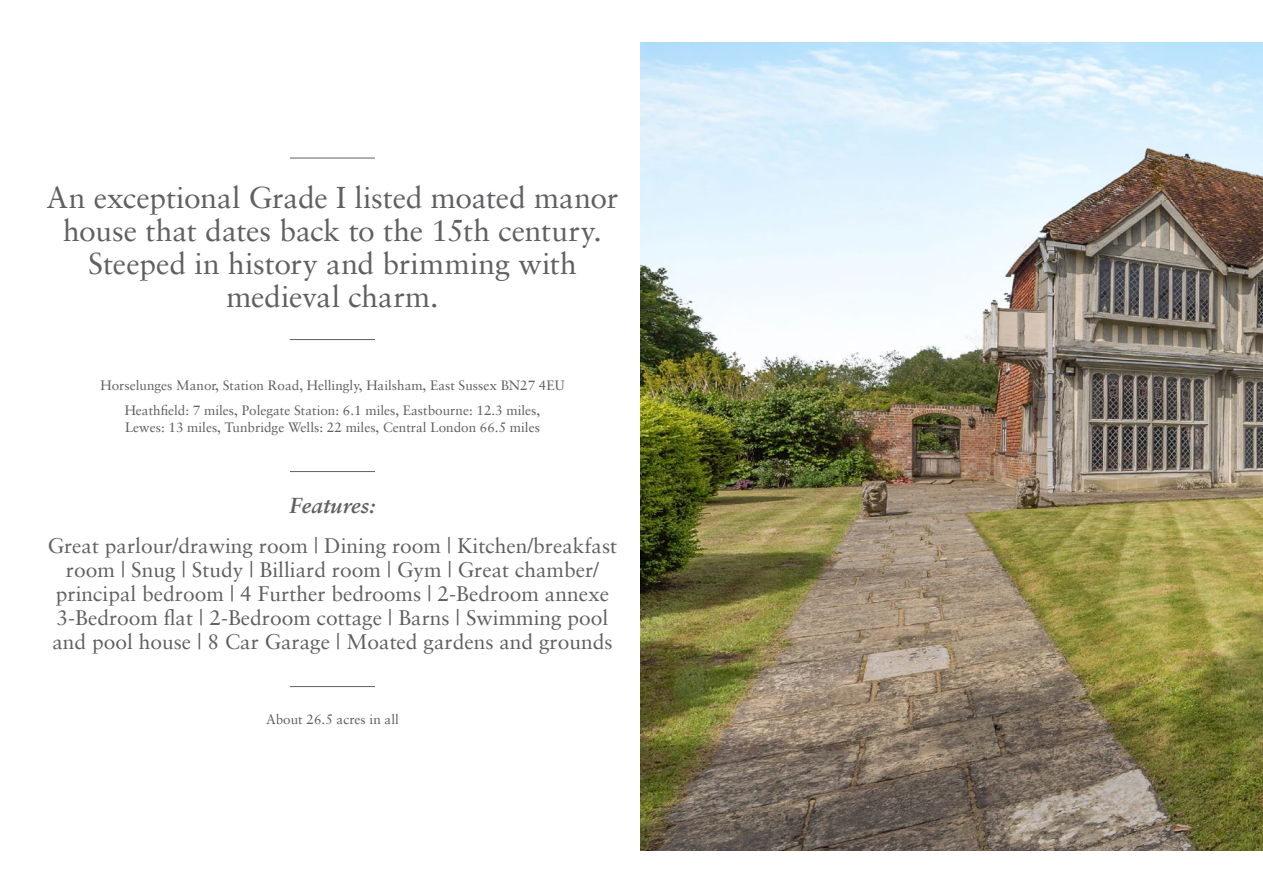
<style>
.page{position:relative;width:1263px;height:893px;background:#fff}
.page>*{position:absolute;margin:0;border:0;box-sizing:border-box;transform-origin:0 0}
.t1{font:30px/33px "Sabon";letter-spacing:-.005em;color:#5f6062;text-align:center}
.t2{font:italic 700 21.75px "Sabon LT Std";color:#5f6062}
.t3{font:21px/24px "Sabon";color:#5f6062;text-align:center}
.t4{font:13.5px/25px "Sabon";color:#5f6062;text-align:center}
</style>
<div class="page">
<img style="left:640px;top:42px;width:623px;height:808px">
<hr style="left:290px;top:158px;width:85px;height:1px;background:#5f6062">
<hr style="left:290px;top:339px;width:85px;height:1px;background:#5f6062">
<hr style="left:290px;top:471px;width:85px;height:1px;background:#5f6062">
<hr style="left:290px;top:686px;width:85px;height:1px;background:#5f6062">
<h1 class="t1" style="left:47px;top:180px;width:573px">An exceptional Grade I listed moated manor house that dates back to the 15th century.<br>Steeped in history and brimming with medieval charm.</h1>
<p class="t4" style="left:100px;top:373px;width:465px">Horselunges Manor, Station Road, Hellingly, Hailsham, East Sussex BN27 4EU<br>Heathfield: 7 miles, Polegate Station: 6.1 miles, Eastbourne: 12.3 miles,</p>
<p class="t4" style="left:125px;top:414px;width:416px">Lewes: 13 miles, Tunbridge Wells: 22 miles, Central London 66.5 miles</p>
<p class="t2" style="left:290px;top:492px;width:87px">Features:</p>
<p class="t3" style="left:48px;top:534px;width:571px">Great parlour/drawing room | Dining room | Kitchen/breakfast room | Snug | Study | Billiard room | Gym | Great chamber/ principal bedroom | 4 Further bedrooms | 2-Bedroom annexe 3-Bedroom flat | 2-Bedroom cottage | Barns | Swimming pool and pool house | 8 Car Garage | Moated gardens and grounds</p>
<p class="t4" style="left:266px;top:707px;width:134px">About 26.5 acres in all</p>
</div>
